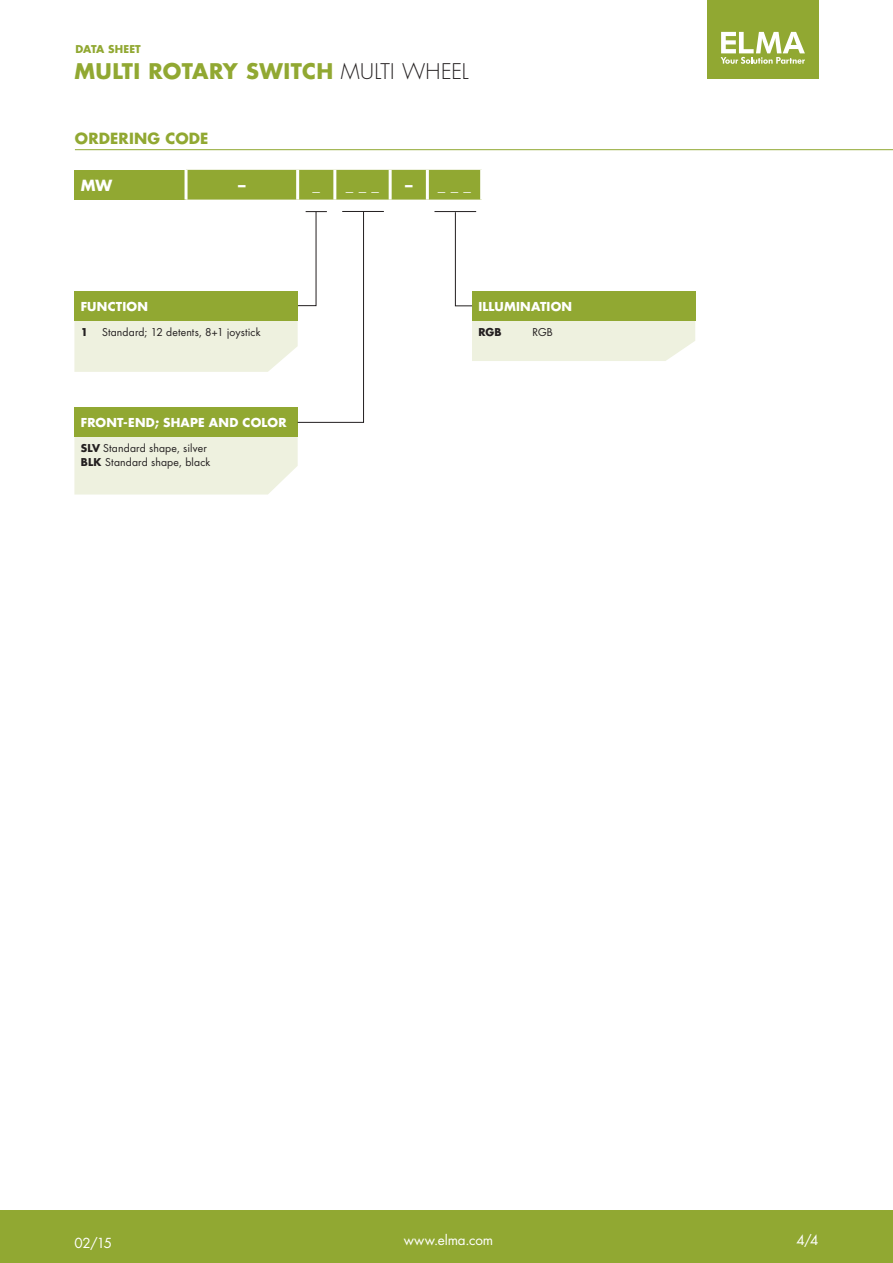
<style>
.page{position:relative;width:893px;height:1263px;background:#fff}
.page>*{position:absolute;margin:0;border:0;box-sizing:border-box;transform-origin:0 0}
.t1{font:700 21px "Futura Std";letter-spacing:.015em;color:#91a832}
.Haupttitel{font:700 15px "Futura Std";letter-spacing:.01em;color:#91a832}
.Titel_Tabelle_negati{font:700 15px "Futura Std";color:#fff}
.t2{font:13.5px "Futura Std";letter-spacing:-.01em;color:#fff}
.Titel_Tabelle_negati-2{font:700 12px "Futura Std";letter-spacing:.015em;color:#fff}
.Lauftext_Tabelle{font:10.5px "Futura Std";letter-spacing:.01em;color:#231f20}
.t3{font:700 10.5px "Futura Std";letter-spacing:.015em;color:#91a832}
.Lauftext_Tabelle-2{font:700 10.5px "Futura Std";color:#231f20}
.s1{font-weight:300;color:#231f20}
.s2{font-weight:700}
</style>
<div class="page">
<hr style="left:75px;top:149px;width:818px;height:1px;background:#91a832">
<div style="left:472px;top:321px;width:223px;height:40px;background:#eef1df"></div>
<div style="left:472px;top:291px;width:223px;height:30px;background:#91a832"></div>
<div style="left:74px;top:170px;width:112px;height:30px;background:#91a832"></div>
<div style="left:188px;top:170px;width:292px;height:30px;background:#91a832"></div>
<hr style="left:185px;top:170px;width:3px;height:30px;background:#fff">
<hr style="left:296px;top:170px;width:3px;height:30px;background:#fff">
<hr style="left:333px;top:170px;width:3px;height:30px;background:#fff">
<hr style="left:389px;top:170px;width:3px;height:30px;background:#fff">
<hr style="left:426px;top:170px;width:3px;height:30px;background:#fff">
<div style="left:74px;top:437px;width:224px;height:57px;background:#eef1df"></div>
<div style="left:74px;top:407px;width:224px;height:30px;background:#91a832"></div>
<svg style="left:74px;top:211px;width:290px;height:212px"></svg>
<hr style="left:342px;top:211px;width:42px;height:1px;background:#231f20">
<svg style="left:455px;top:212px;width:17px;height:94px"></svg>
<hr style="left:434px;top:211px;width:42px;height:1px;background:#231f20">
<div style="left:707px;top:0;width:112px;height:79px;background:#91a832"></div>
<svg style="left:721px;top:32px;width:84px;height:32px"></svg>
<div style="left:0;top:1210px;width:893px;height:53px;background:#91a832"></div>
<p class="t3" style="left:75px;top:42px;width:67px">DATA SHEET</p>
<p class="t1" style="left:74px;top:57px;width:396px">MULTI ROTARY SWITCH <span class="s1">MULTI WHEEL</span></p>
<p class="Haupttitel" style="left:75px;top:128px;width:135px">ORDERING CODE</p>
<p class="Titel_Tabelle_negati" style="left:81px;top:175px;width:33px">MW</p>
<p class="Titel_Tabelle_negati" style="left:238px;top:175px;width:9px">–</p>
<p class="Titel_Tabelle_negati" style="left:312px;top:175px;width:9px">_</p>
<p class="Titel_Tabelle_negati" style="left:346px;top:175px;width:35px">_ _ _</p>
<p class="Titel_Tabelle_negati" style="left:405px;top:175px;width:9px">–</p>
<p class="Titel_Tabelle_negati" style="left:438px;top:175px;width:35px">_ _ _</p>
<p class="Titel_Tabelle_negati-2" style="left:81px;top:298px;width:69px">FUNCTION</p>
<p class="Lauftext_Tabelle-2" style="left:81px;top:325px;width:9px">1</p>
<p class="Lauftext_Tabelle" style="left:102px;top:325px;width:160px">Standard; 12 detents, 8+1 joystick</p>
<p class="Titel_Tabelle_negati-2" style="left:81px;top:415px;width:207px">FRONT-END; SHAPE AND COLOR</p>
<p class="Lauftext_Tabelle" style="left:81px;top:441px;width:128px"><span class="s2">SLV</span> Standard shape, silver</p>
<p class="Lauftext_Tabelle" style="left:81px;top:455px;width:131px"><span class="s2">BLK</span> Standard shape, black</p>
<p class="Titel_Tabelle_negati-2" style="left:478px;top:298px;width:95px">ILLUMINATION</p>
<p class="Lauftext_Tabelle-2" style="left:478px;top:325px;width:25px">RGB</p>
<p class="Lauftext_Tabelle" style="left:532px;top:325px;width:22px">RGB</p>
<p class="t2" style="left:74px;top:1234px;width:39px">02/15</p>
<p class="t2" style="left:796px;top:1231px;width:24px">4/4</p>
<p class="t2" style="left:404px;top:1232px;width:91px">www.elma.com</p>
</div>
